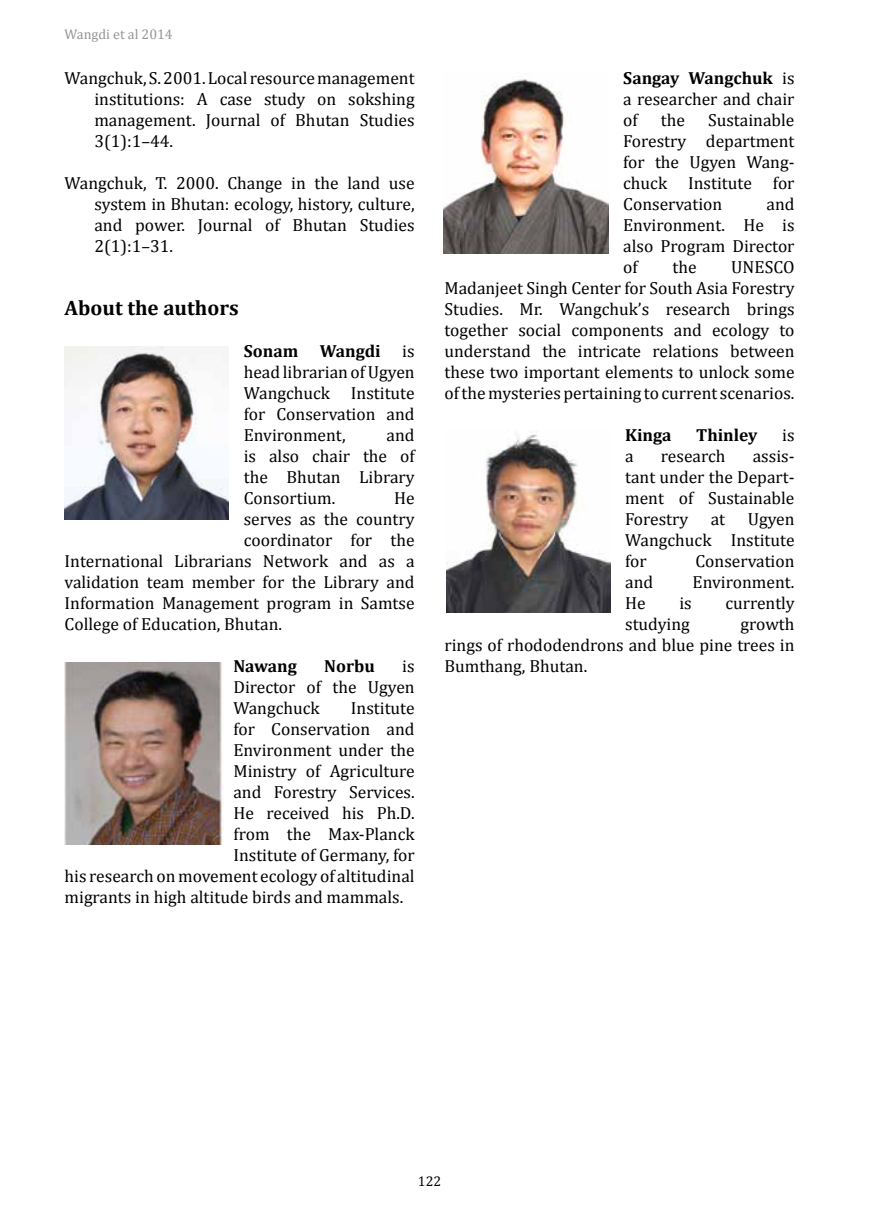
<style>
.page{position:relative;width:874px;height:1216px;background:#fff}
.page>*{position:absolute;margin:0;border:0;box-sizing:border-box;transform-origin:0 0}
.t1{font:700 21px "Cambria";color:#000}
.t2{font:17.5px/21px "Cambria";color:#000;text-align:justify}
.t3{font:700 17.5px "Cambria";color:#000}
.t4{font:14px "Cambria";color:#939598}
.t5{font:14px "Cambria";color:#000}
.s1{font-weight:700}
</style>
<div class="page">
<img style="left:443px;top:79px;width:165px;height:174px">
<img style="left:446px;top:434px;width:164px;height:179px">
<img style="left:64px;top:662px;width:159px;height:182px">
<img style="left:64px;top:346px;width:165px;height:173px">
<p class="t4" style="left:64px;top:26px;width:109px">Wangdi et al 2014</p>
<p class="t2" style="left:94px;top:67px;width:321px;text-indent:-30px">Wangchuk, S. 2001. Local resource management institutions: A case study on sokshing management. Journal of Bhutan Studies 3(1):1–44.</p>
<p class="t2" style="left:94px;top:172px;width:321px;text-indent:-30px">Wangchuk, T. 2000. Change in the land use system in Bhutan: ecology, history, culture, and power. Journal of Bhutan Studies 2(1):1–31.</p>
<p class="t1" style="left:64px;top:293px;width:175px">About the authors</p>
<p class="t2" style="left:244px;top:340px;width:172px"><span class="s1">Sonam Wangdi</span> is head librarian of Ugyen Wangchuck Institute for Conservation and Environment,</p>
<p class="t2" style="left:244px;top:424px;width:172px;text-indent:143px">and is also chair the of the Bhutan Library Consortium.</p>
<p class="t2" style="left:394px;top:487px;width:22px">He</p>
<p class="t2" style="left:244px;top:508px;width:172px">serves as the country</p>
<p class="t2" style="left:244px;top:529px;width:172px">coordinator for the</p>
<p class="t2" style="left:64px;top:550px;width:351px">International Librarians Network and as a</p>
<p class="t2" style="left:64px;top:571px;width:351px">validation team member for the Library and</p>
<p class="t2" style="left:64px;top:592px;width:351px">Information Management program in Samtse</p>
<p class="t2" style="left:64px;top:613px;width:219px">College of Education, Bhutan.</p>
<p class="t3" style="left:233px;top:654px;width:65px">Nawang</p>
<p class="t3" style="left:324px;top:654px;width:52px">Norbu</p>
<p class="t2" style="left:233px;top:655px;width:183px;text-indent:169px">is Director of the Ugyen Wangchuck</p>
<p class="t2" style="left:351px;top:697px;width:65px">Institute</p>
<p class="t2" style="left:233px;top:718px;width:183px">for Conservation and</p>
<p class="t2" style="left:233px;top:739px;width:183px">Environment under the</p>
<p class="t2" style="left:233px;top:760px;width:183px">Ministry of Agriculture</p>
<p class="t2" style="left:233px;top:781px;width:183px">and Forestry Services.</p>
<p class="t2" style="left:233px;top:802px;width:183px">He received his Ph.D.</p>
<p class="t2" style="left:233px;top:823px;width:183px">from the Max-Planck</p>
<p class="t2" style="left:233px;top:844px;width:183px">Institute of Germany, for</p>
<p class="t2" style="left:64px;top:865px;width:351px">his research on movement ecology of altitudinal</p>
<p class="t2" style="left:64px;top:886px;width:340px">migrants in high altitude birds and mammals.</p>
<p class="t2" style="left:623px;top:67px;width:173px"><span class="s1">Sangay Wangchuk</span> is a researcher and chair of</p>
<p class="t2" style="left:623px;top:109px;width:173px;text-indent:85px">Sustainable Forestry department for the Ugyen Wang&shy;chuck Institute for Conservation</p>
<p class="t2" style="left:660px;top:109px;width:26px">the</p>
<p class="t2" style="left:623px;top:193px;width:173px;text-indent:143px">and Environment. He is also Program Director of</p>
<p class="t2" style="left:672px;top:256px;width:26px">the</p>
<p class="t2" style="left:444px;top:256px;width:351px;text-indent:287px">UNESCO Madanjeet Singh Center for South Asia Forestry Studies. Mr. Wangchuk’s research brings together social components and ecology to understand the intricate relations between these two important elements to unlock some of the mysteries pertaining to current scenarios.</p>
<p class="t3" style="left:625px;top:423px;width:48px">Kinga</p>
<p class="t3" style="left:695px;top:423px;width:63px">Thinley</p>
<p class="t2" style="left:781px;top:424px;width:14px">is</p>
<p class="t2" style="left:625px;top:445px;width:10px">a</p>
<p class="t2" style="left:660px;top:445px;width:66px">research</p>
<p class="t2" style="left:625px;top:445px;width:171px;text-indent:127px">assis&shy;tant under the Depart&shy;ment of Sustainable Forestry</p>
<p class="t2" style="left:625px;top:508px;width:171px;text-indent:122px">Ugyen Wangchuck Institute for</p>
<p class="t2" style="left:710px;top:508px;width:16px">at</p>
<p class="t2" style="left:695px;top:550px;width:101px">Conservation</p>
<p class="t2" style="left:625px;top:571px;width:30px">and</p>
<p class="t2" style="left:692px;top:571px;width:103px">Environment.</p>
<p class="t2" style="left:625px;top:592px;width:22px">He</p>
<p class="t2" style="left:679px;top:592px;width:14px">is</p>
<p class="t2" style="left:725px;top:592px;width:71px">currently</p>
<p class="t2" style="left:625px;top:613px;width:66px">studying</p>
<p class="t2" style="left:444px;top:613px;width:351px;text-indent:296px">growth rings of rhododendrons and blue pine trees in Bumthang, Bhutan.</p>
<p class="t5" style="left:417px;top:1172px;width:25px">122</p>
</div>
